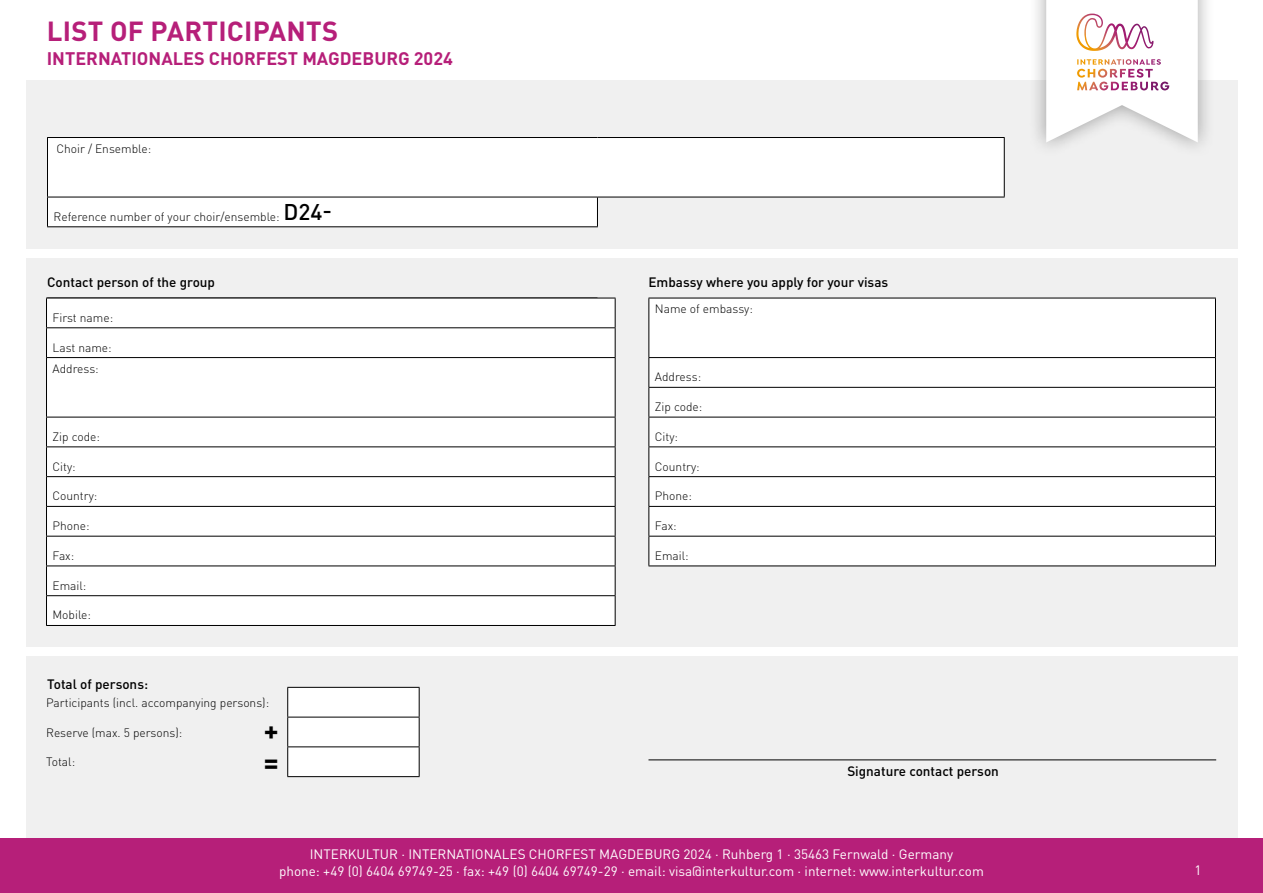
<style>
.page{position:relative;width:1263px;height:893px;background:#fff}
.page>*{position:absolute;margin:0;border:0;box-sizing:border-box;transform-origin:0 0}
.t1{font:700 27.3px "DIN Pro";letter-spacing:.01em;color:#b61f79}
.t2{font:700 27.3px/31.7px "DIN Pro";color:#000}
.t3{font:500 22.5px "DIN Pro";color:#000}
.t4{font:700 18px "DIN Pro";color:#b61f79}
.t5{font:13.5px/16.2px "DIN Pro";color:#fff;text-align:center}
.t6{font:500 13.5px "DIN Pro";color:#000}
.t7{font:300 12px/21.1px "DIN Pro";color:#000}
</style>
<div class="page">
<div style="left:26px;top:81px;width:1211px;height:776px;background:#f0f0f0"></div>
<div style="left:1028px;top:0;width:188px;height:159px;background:#000;opacity:.35"></div>
<div style="left:0;top:838px;width:1263px;height:55px;background:#b61f79"></div>
<svg style="left:1046px;top:0;width:152px;height:142px"></svg>
<svg style="left:48px;top:138px;width:956px;height:88px;fill:#fff"></svg>
<hr style="left:47px;top:137px;width:550px;height:1px;background:#000">
<hr style="left:47px;top:138px;width:1px;height:59px;background:#000">
<hr style="left:597px;top:137px;width:408px;height:1px;background:#000">
<hr style="left:1004px;top:138px;width:1px;height:59px;background:#000">
<hr style="left:47px;top:197px;width:550px;height:1px;background:#000">
<svg style="left:47px;top:197px;width:1px;height:29px"></svg>
<hr style="left:597px;top:197px;width:408px;height:1px;background:#000">
<svg style="left:597px;top:197px;width:1px;height:29px"></svg>
<hr style="left:47px;top:226px;width:551px;height:1px;background:#000">
<div style="left:0;top:249px;width:1263px;height:8px;background:#fff"></div>
<div style="left:0;top:647px;width:1263px;height:9px;background:#fff"></div>
<div style="left:47px;top:299px;width:568px;height:326px;background:#fff"></div>
<hr style="left:46px;top:298px;width:569px;height:1px;background:#000">
<hr style="left:46px;top:327px;width:569px;height:1px;background:#000">
<svg style="left:46px;top:298px;width:2px;height:59px"></svg>
<svg style="left:615px;top:298px;width:1px;height:59px"></svg>
<hr style="left:46px;top:357px;width:569px;height:1px;background:#000">
<hr style="left:46px;top:358px;width:1px;height:59px;background:#000">
<hr style="left:615px;top:358px;width:1px;height:59px;background:#000">
<hr style="left:46px;top:417px;width:569px;height:1px;background:#000">
<hr style="left:46px;top:446px;width:569px;height:1px;background:#000">
<hr style="left:46px;top:476px;width:569px;height:1px;background:#000">
<hr style="left:46px;top:506px;width:569px;height:1px;background:#000">
<svg style="left:46px;top:417px;width:2px;height:119px"></svg>
<svg style="left:615px;top:417px;width:1px;height:119px"></svg>
<hr style="left:46px;top:536px;width:569px;height:1px;background:#000">
<hr style="left:46px;top:536px;width:1px;height:30px;background:#000">
<hr style="left:615px;top:536px;width:1px;height:30px;background:#000">
<hr style="left:46px;top:566px;width:569px;height:1px;background:#000">
<hr style="left:46px;top:595px;width:569px;height:1px;background:#000">
<svg style="left:46px;top:566px;width:2px;height:59px"></svg>
<svg style="left:615px;top:566px;width:1px;height:59px"></svg>
<hr style="left:46px;top:625px;width:569px;height:1px;background:#000">
<svg style="left:287px;top:687px;width:133px;height:89px"></svg>
<hr style="left:287px;top:776px;width:133px;height:1px;background:#000">
<div style="left:649px;top:299px;width:566px;height:267px;background:#fff"></div>
<hr style="left:648px;top:298px;width:568px;height:1px;background:#000">
<hr style="left:648px;top:298px;width:1px;height:59px;background:#000">
<hr style="left:1215px;top:298px;width:1px;height:59px;background:#000">
<hr style="left:648px;top:357px;width:568px;height:1px;background:#000">
<hr style="left:648px;top:387px;width:568px;height:1px;background:#000">
<hr style="left:648px;top:417px;width:568px;height:1px;background:#000">
<hr style="left:648px;top:446px;width:568px;height:1px;background:#000">
<hr style="left:648px;top:476px;width:568px;height:1px;background:#000">
<hr style="left:648px;top:506px;width:568px;height:1px;background:#000">
<svg style="left:648px;top:358px;width:1px;height:178px"></svg>
<svg style="left:1215px;top:358px;width:1px;height:178px"></svg>
<hr style="left:648px;top:536px;width:568px;height:1px;background:#000">
<hr style="left:648px;top:536px;width:1px;height:30px;background:#000">
<hr style="left:1215px;top:536px;width:1px;height:30px;background:#000">
<hr style="left:648px;top:566px;width:568px;height:1px;background:#000">
<hr style="left:648px;top:759px;width:568px;height:1px;background:#000">
<h1 class="t1" style="left:47px;top:12px;width:293px">LIST OF PARTICIPANTS</h1>
<h3 class="t4" style="left:47px;top:46px;width:408px">INTERNATIONALES CHORFEST MAGDEBURG 2024</h3>
<p class="t7" style="left:56px;top:137px;width:96px">Choir / Ensemble:</p>
<h2 class="t3" style="left:283px;top:196px;width:50px">D24-</h2>
<p class="t7" style="left:53px;top:205px;width:228px">Reference number of your choir/ensemble:</p>
<p class="t6" style="left:47px;top:273px;width:169px">Contact person of the group</p>
<p class="t7" style="left:53px;top:306px;width:62px">First name:</p>
<p class="t7" style="left:53px;top:336px;width:61px">Last name:<br>Address:</p>
<p class="t7" style="left:53px;top:425px;width:49px">Zip code:</p>
<p class="t7" style="left:53px;top:455px;width:25px">City:</p>
<p class="t7" style="left:53px;top:485px;width:46px">Country:</p>
<p class="t7" style="left:53px;top:515px;width:39px">Phone:</p>
<p class="t7" style="left:53px;top:544px;width:23px">Fax:</p>
<p class="t7" style="left:53px;top:574px;width:35px">Email:</p>
<p class="t7" style="left:53px;top:604px;width:40px">Mobile:</p>
<p class="t7" style="left:61px;top:574px;width:33px">-mail:</p>
<p class="t6" style="left:47px;top:675px;width:103px">Total of persons:</p>
<p class="t7" style="left:46px;top:691px;width:225px">Participants (incl. accompanying persons):</p>
<p class="t7" style="left:46px;top:721px;width:138px">Reserve (max. 5 persons):</p>
<p class="t7" style="left:46px;top:751px;width:31px">Total:</p>
<h1 class="t2" style="left:264px;top:713px;width:16px">+ =</h1>
<p class="t6" style="left:648px;top:273px;width:241px">Embassy where you apply for your visas</p>
<p class="t7" style="left:655px;top:298px;width:100px">Name of embassy:</p>
<p class="t7" style="left:655px;top:366px;width:48px">Address:</p>
<p class="t7" style="left:655px;top:396px;width:49px">Zip code:</p>
<p class="t7" style="left:655px;top:425px;width:25px">City:</p>
<p class="t7" style="left:655px;top:455px;width:46px">Country:</p>
<p class="t7" style="left:655px;top:485px;width:39px">Phone:</p>
<p class="t7" style="left:655px;top:515px;width:23px">Fax:</p>
<p class="t7" style="left:655px;top:544px;width:35px">Email:</p>
<p class="t6" style="left:847px;top:762px;width:153px">Signature contact person</p>
<p class="t5" style="left:279px;top:846px;width:706px">INTERKULTUR · INTERNATIONALES CHORFEST MAGDEBURG 2024 · Ruhberg 1 · 35463 Fernwald · Germany<br>phone: +49 (0) 6404 69749-25 · fax: +49 (0) 6404 69749-29 · email: visa@interkultur.com · internet: www.interkultur.com</p>
<p class="t5" style="left:1194px;top:862px;width:9px">1</p>
</div>
